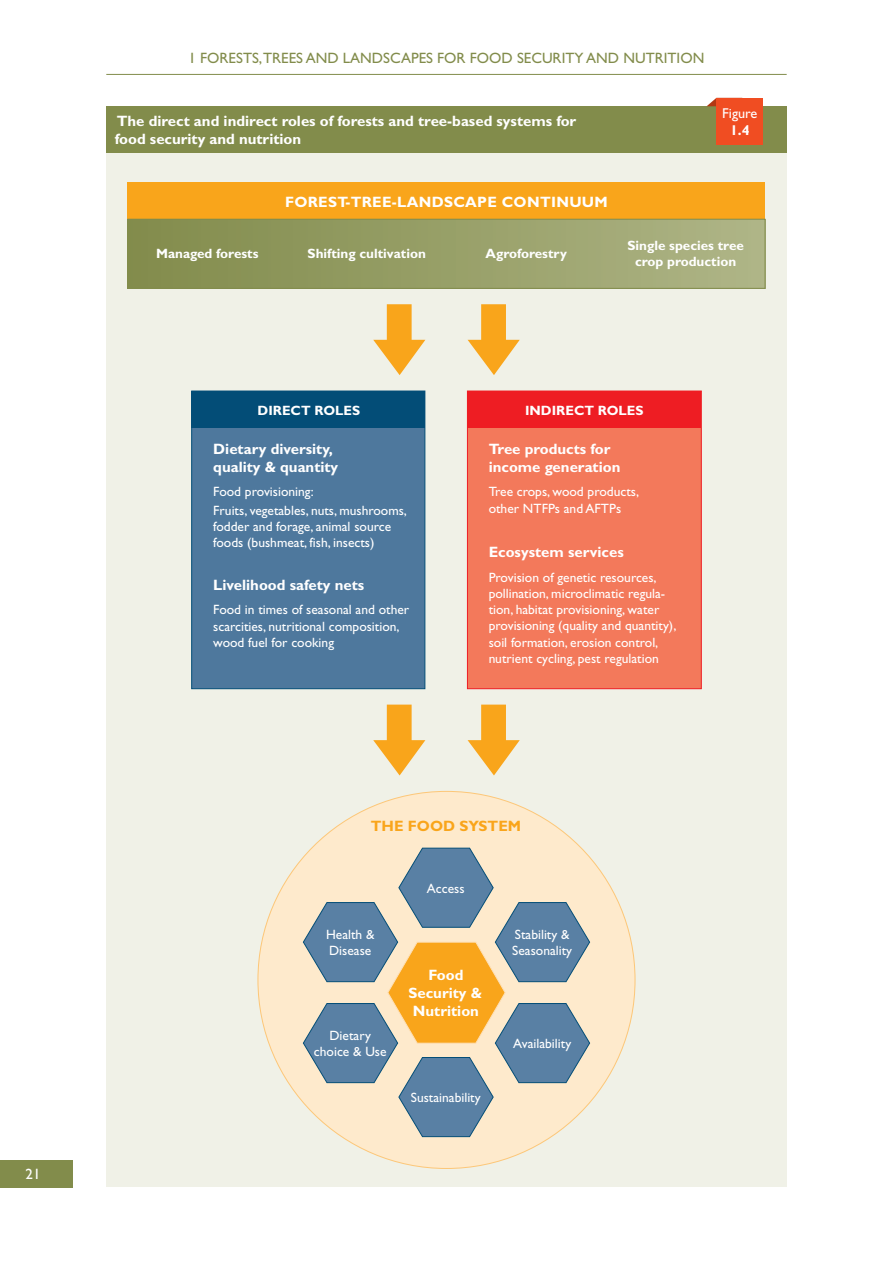
<style>
.page{position:relative;width:893px;height:1263px;background:#fff}
.page>*{position:absolute;margin:0;border:0;box-sizing:border-box;transform-origin:0 0}
.t1{font:700 15px/18px "Gill Sans";color:#fff}
.t2{font:15px "Gill Sans";color:#828c4b}
.t3{font:700 15px "Gill Sans";letter-spacing:.02em;color:#fff}
.t4{font:700 15px "Gill Sans";color:#f9a51b}
.t5{font:15px "Gill Sans";color:#fff}
.t6{font:14.25px "Gill Sans";color:#fff}
.t7{font:700 14.25px "Gill Sans";color:#fff}
.t8{font:13.5px/16.2px "Gill Sans";color:#fff}
.t9{font:700 13.5px/16.2px "Gill Sans";color:#fff;text-align:center}
</style>
<div class="page">
<div style="left:0;top:1160px;width:72px;height:27px;background:#828c4b"></div>
<hr style="left:106px;top:74px;width:681px;height:1px;background:#828c4b">
<div style="left:106px;top:106px;width:681px;height:1081px;background:#f0f1e7"></div>
<svg style="left:373px;top:705px;width:52px;height:70px"></svg>
<svg style="left:468px;top:705px;width:52px;height:70px"></svg>
<svg style="left:373px;top:304px;width:52px;height:71px"></svg>
<svg style="left:468px;top:304px;width:52px;height:71px"></svg>
<div style="left:106px;top:106px;width:681px;height:47px;background:#828c4b"></div>
<svg style="left:707px;top:98px;width:9px;height:8px"></svg>
<div style="left:716px;top:98px;width:47px;height:47px;background:#f04d22"></div>
<div style="left:467px;top:391px;width:235px;height:298px;background:#f3795b;border:1px solid #ee1d23"></div>
<div style="left:467px;top:391px;width:234px;height:36px;background:#ee1d23"></div>
<div style="left:191px;top:391px;width:234px;height:298px;background:#4e789d;border:1px solid #034d77"></div>
<div style="left:192px;top:391px;width:233px;height:36px;background:#034d77"></div>
<div style="left:258px;top:791px;width:377px;height:377px;background:#feeacc;border-radius:50%"></div>
<svg style="left:302px;top:847px;width:288px;height:290px"></svg>
<div style="left:128px;top:183px;width:637px;height:36px;background:#f9a51b"></div>
<div style="left:128px;top:219px;width:637px;height:69px;background:linear-gradient(to right,#818b4b,#aeb586)"></div>
<div style="left:128px;top:219px;width:637px;height:70px;border:1px solid #828c4b"></div>
<p class="t5" style="left:26px;top:1166px;width:16px">21</p>
<p class="t2" style="left:189px;top:49px;width:517px">1 FORESTS,TREES AND LANDSCAPES FOR FOOD SECURITY AND NUTRITION</p>
<p class="t1" style="left:115px;top:112px;width:463px">The direct and indirect roles of forests and tree-based systems for food security and nutrition</p>
<p class="t3" style="left:285px;top:193px;width:324px">FOREST-TREE-LANDSCAPE CONTINUUM</p>
<p class="t6" style="left:722px;top:105px;width:37px">Figure</p>
<p class="t7" style="left:730px;top:122px;width:21px">1.4</p>
<p class="t9" style="left:156px;top:246px;width:104px">Managed forests</p>
<p class="t9" style="left:308px;top:246px;width:120px">Shifting cultivation</p>
<p class="t9" style="left:485px;top:246px;width:83px">Agroforestry</p>
<p class="t9" style="left:627px;top:237px;width:118px">Single species tree crop production</p>
<p class="t9" style="left:258px;top:402px;width:104px">DIRECT ROLES</p>
<p class="t1" style="left:213px;top:439px;width:127px">Dietary diversity, quality &amp; quantity</p>
<p class="t8" style="left:213px;top:482px;width:195px;line-height:18.3px">Food provisioning:<br>Fruits, vegetables, nuts, mushrooms,</p>
<p class="t8" style="left:213px;top:518px;width:179px">fodder and forage, animal source foods (bushmeat, fish, insects)</p>
<p class="t1" style="left:213px;top:575px;width:152px">Livelihood safety nets</p>
<p class="t8" style="left:213px;top:602px;width:197px">Food in times of seasonal and other scarcities, nutritional composition, wood fuel for cooking</p>
<p class="t9" style="left:525px;top:402px;width:120px">INDIRECT ROLES</p>
<p class="t1" style="left:489px;top:439px;width:133px">Tree products for income generation</p>
<p class="t8" style="left:489px;top:484px;width:152px">Tree crops, wood products, other NTFPs and AFTPs</p>
<p class="t1" style="left:489px;top:543px;width:137px">Ecosystem services</p>
<p class="t8" style="left:489px;top:569px;width:189px">Provision of genetic resources, pollination, microclimatic regula&shy;tion, habitat provisioning, water provisioning (quality and quantity), soil formation, erosion control, nutrient cycling, pest regulation</p>
<p class="t4" style="left:371px;top:817px;width:152px">THE FOOD SYSTEM</p>
<p class="t8" style="left:427px;top:880px;width:39px">Access</p>
<p class="t8" style="left:326px;top:926px;width:50px">Health &amp;<br>Disease</p>
<p class="t8" style="left:512px;top:926px;width:61px">Stability &amp;<br>Seasonality</p>
<p class="t1" style="left:408px;top:966px;width:75px;text-align:center">Food<br>Security &amp;<br>Nutrition</p>
<p class="t8" style="left:314px;top:1027px;width:74px;text-align:center">Dietary choice &amp; Use</p>
<p class="t8" style="left:513px;top:1035px;width:60px">Availability</p>
<p class="t8" style="left:411px;top:1089px;width:71px">Sustainability</p>
</div>
